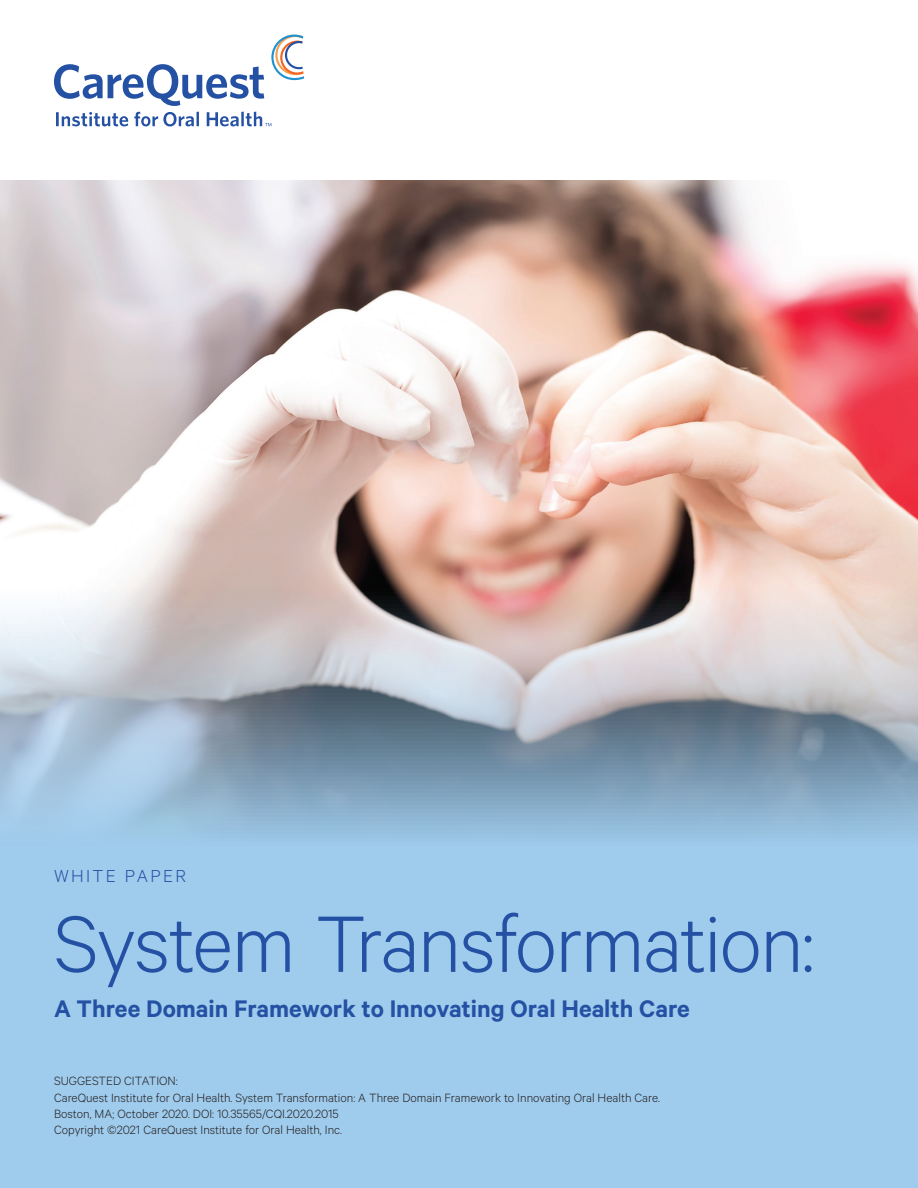
<style>
.page{position:relative;width:918px;height:1188px;background:#fff}
.page>*{position:absolute;margin:0;border:0;box-sizing:border-box;transform-origin:0 0}
.t1{font:300 90px "Calibre";letter-spacing:-.02em;color:#2451a3}
.t2{font:600 27px "Calibre";color:#2451a3}
.t3{font:300 19.5px "Calibre";letter-spacing:.12em;color:#2451a3}
.t4{font:300 13.5px/16.2px "Calibre";color:#231f20}
</style>
<div class="page">
<svg style="left:56px;top:112px;width:72px;height:14px"></svg>
<svg style="left:134px;top:112px;width:65px;height:14px"></svg>
<svg style="left:207px;top:112px;width:65px;height:14px"></svg>
<svg style="left:271px;top:35px;width:33px;height:45px"></svg>
<svg style="left:54px;top:64px;width:210px;height:42px"></svg>
<img style="left:0;top:181px;width:918px;height:1007px">
<h3 class="t3" style="left:54px;top:864px;width:134px">WHITE PAPER</h3>
<h1 class="t1" style="left:54px;top:892px;width:762px">System Transformation:</h1>
<h2 class="t2" style="left:54px;top:992px;width:637px">A Three Domain Framework to Innovating Oral Health Care</h2>
<p class="t4" style="left:54px;top:1073px;width:608px">SUGGESTED CITATION:<br>CareQuest Institute for Oral Health. System Transformation: A Three Domain Framework to Innovating Oral Health Care.<br>Boston, MA; October 2020. DOI: 10.35565/CQI.2020.2015<br>Copyright ©2021 CareQuest Institute for Oral Health, Inc.</p>
</div>
